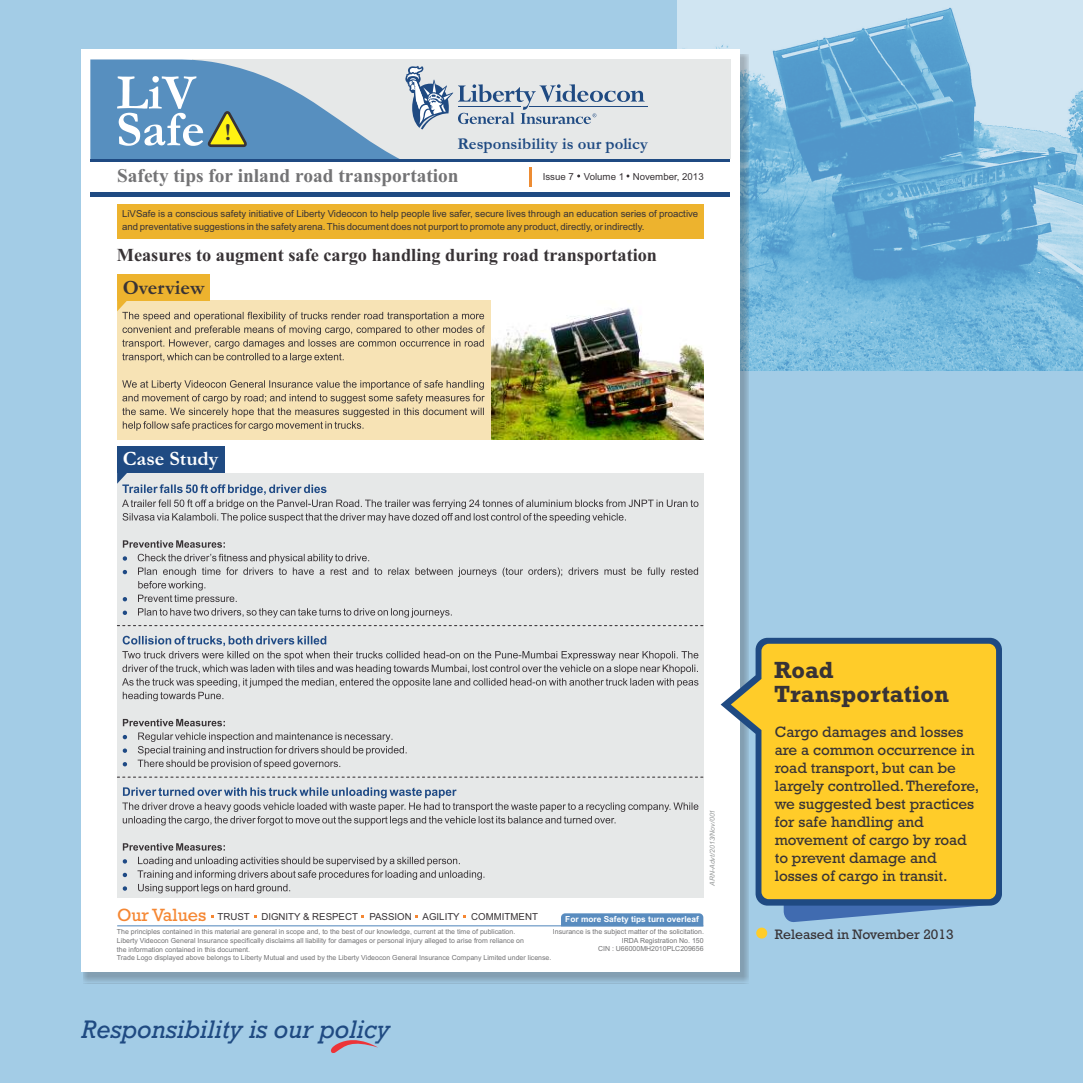
<style>
.page{position:relative;width:1083px;height:1083px;background:#fff}
.page>*{position:absolute;margin:0;border:0;box-sizing:border-box;transform-origin:0 0}
.t1{font:700 50.38px/36.8px "Garamond";color:#fff}
.t2{font:italic 25.75px "Rockwell";color:#1f4a82}
.t3{font:700 23.75px/23.8px "Rockwell";color:#383336}
.t4{font:700 20.38px "Garamond";color:#fff}
.t5{font:700 20.38px "Garamond";color:#383336}
.t6{font:700 19.38px "Times New Roman";color:#737375}
.t7{font:700 18.25px "Times New Roman";color:#383336}
.t8{font:700 16.62px "Garamond";color:#1f4a82}
.t9{font:15.25px/18px "Rockwell";color:#383336}
.t10{font:13.88px "Rockwell";color:#383336}
.t11{font:9.62px/12.4px "Arial";color:#383336}
.t12{font:700 8.38px "Arial";color:#fff}
.t13{font:7px/8.5px "Arial";color:#737375;text-align:right}
.t14{font:italic 7px "Arial";color:#969999}
.s1{font-size:24.62px;color:#383336}
.s2{font-family:"Rockwell";font-size:18px;color:#f58733}
</style>
<div class="page">
<div style="left:0;top:0;width:1082px;height:1083px;background:#a3cce6"></div>
<img style="left:677px;top:0;width:405px;height:370px">
<svg style="left:330px;top:1040px;width:48px;height:13px"></svg>
<div style="left:83px;top:54px;width:666px;height:929px;background:#383336;opacity:.29"></div>
<div style="left:81px;top:49px;width:659px;height:922px;background:#fff"></div>
<div style="left:756px;top:927px;width:11px;height:11px;background:#ffcc29;border-radius:50%"></div>
<svg style="left:783px;top:905px;width:211px;height:17px"></svg>
<svg style="left:720px;top:638px;width:282px;height:267px;fill:#1f4a82"></svg>
<svg style="left:730px;top:643px;width:266px;height:256px;background:#f3c93a"></svg>
<div style="left:90px;top:192px;width:640px;height:5px;background:#1f4a82"></div>
<div style="left:117px;top:447px;width:107px;height:26px;background:#1f4a82"></div>
<hr style="left:529px;top:167px;width:3px;height:20px;background:#ed8c33">
<svg style="left:117px;top:472px;width:586px;height:421px;background:#d9dbdb"></svg>
<div style="left:117px;top:301px;width:586px;height:139px;background:#f7e3b5"></div>
<div style="left:117px;top:274px;width:93px;height:26px;background:#edb32e"></div>
<svg style="left:117px;top:300px;width:368px;height:131px"></svg>
<img style="left:492px;top:301px;width:211px;height:139px">
<div style="left:117px;top:204px;width:586px;height:34px;background:#edb32e"></div>
<div style="left:192px;top:59px;width:538px;height:100px;background:#e6e8e8"></div>
<hr style="left:90px;top:159px;width:640px;height:3px;background:#1f4a82">
<hr style="left:529px;top:106px;width:119px;height:1px;background:#1f4a82">
<svg style="left:90px;top:59px;width:554px;height:100px"></svg>
<hr style="left:117px;top:925px;width:586px;height:1px;background:#598cbf">
<svg style="left:561px;top:913px;width:142px;height:12px;background:#5e8fc1"></svg>
<p class="t1" style="left:116px;top:80px;width:117px">LiV<br>Safe <span class="s1">!</span></p>
<p class="t8" style="left:457px;top:139px;width:192px">Responsibility is our policy</p>
<p class="t6" style="left:117px;top:169px;width:343px">Safety tips for inland road transportation</p>
<p class="t11" style="left:543px;top:171px;width:162px">Issue 7 Volume 1 November, 2013</p>
<p class="t11" style="left:122px;top:209px;width:577px">LiVSafe is a conscious safety initiative of Liberty Videocon to help people live safer, secure lives through an education series of proactive and preventative suggestions in the safety arena. This document does not purport to promote any product, directly, or indirectly.</p>
<p class="t7" style="left:117px;top:248px;width:542px">Measures to augment safe cargo handling during road transportation</p>
<p class="t5" style="left:123px;top:281px;width:83px">Overview</p>
<p class="t4" style="left:123px;top:452px;width:97px">Case Study</p>
<p class="t14" style="left:709px;top:886px;width:78px;rotate:-90deg">ARN-Advt/2013/Nov/001</p>
<p class="t11" style="left:117px;top:911px;width:422px"><span class="s2">Our Values</span> TRUST DIGNITY &amp; RESPECT PASSION AGILITY COMMITMENT</p>
<p class="t12" style="left:565px;top:916px;width:135px">For more Safety tips turn overleaf</p>
<p class="t13" style="left:553px;top:928px;width:152px">Insurance is the subject matter of the solicitation.<br>IRDA Registration No. 150</p>
<p class="t13" style="left:117px;top:928px;width:436px;text-align:left">The principles contained in this material are general in scope and, to the best of our knowledge, current at the time of publication.<br>Liberty Videocon General Insurance specifically disclaims all liability for damages or personal injury alleged to arise from reliance on<br>the information contained in this document.<br>Trade Logo displayed above belongs to Liberty Mutual and used by the Liberty Videocon General Insurance Company Limited under license.</p>
<p class="t13" style="left:598px;top:945px;width:107px">CIN : U66000MH2010PLC209656</p>
<p class="t2" style="left:81px;top:1019px;width:310px">Responsibility is our policy</p>
<p class="t3" style="left:774px;top:660px;width:176px">Road<br>Transportation</p>
<p class="t9" style="left:774px;top:724px;width:206px">Cargo damages and losses are a common occurrence in road transport, but can be largely controlled.Therefore, we suggested best practices for safe handling and movement of cargo by road to prevent damage and losses of cargo in transit.</p>
<p class="t10" style="left:774px;top:929px;width:180px">Released in November 2013</p>
</div>
